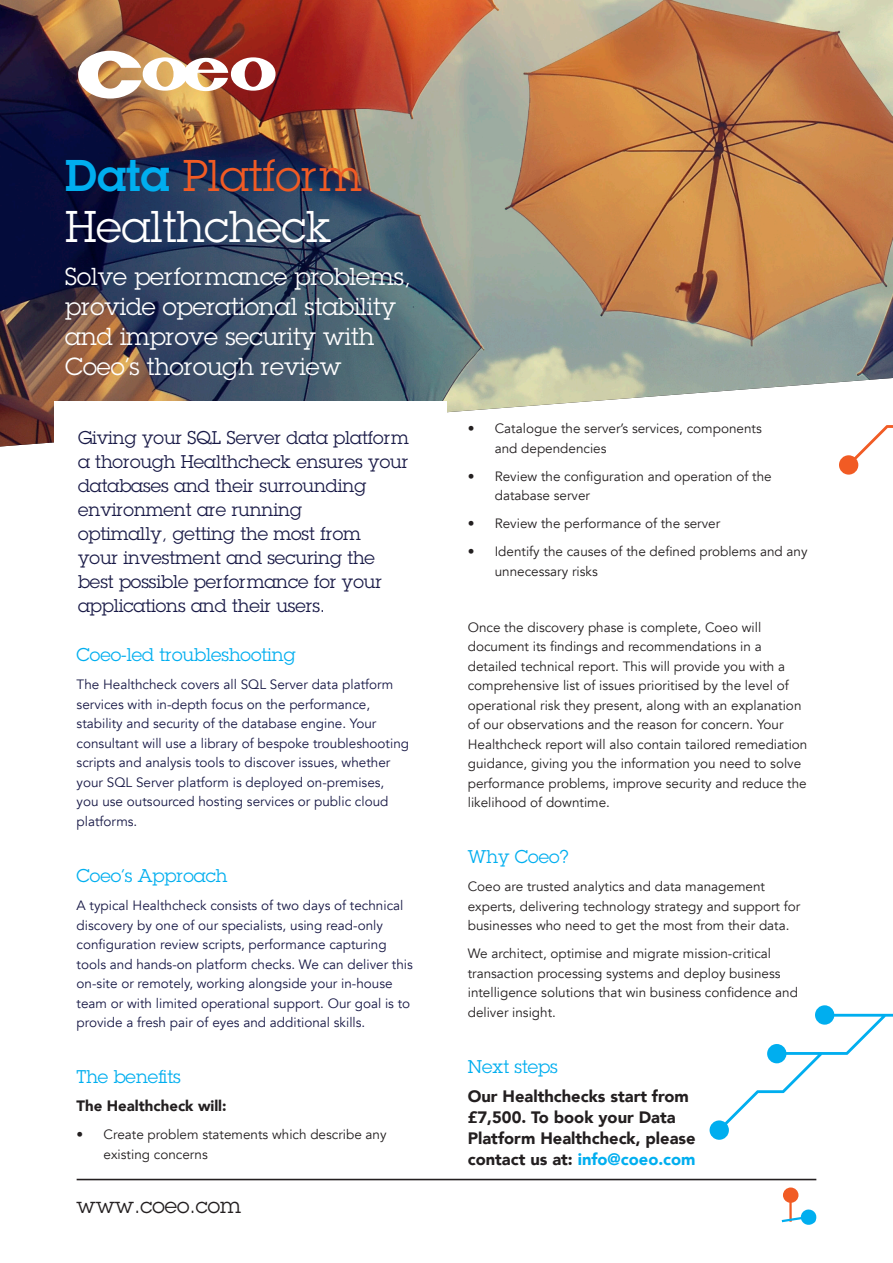
<style>
.page{position:relative;width:893px;height:1263px;background:#fff}
.page>*{position:absolute;margin:0;border:0;box-sizing:border-box;transform-origin:0 0}
.t1{font:43.5px/51px "Lubalin Graph Std";color:#fff}
.t2{font:24px/30px "Lubalin Graph Std";color:#fff}
.t3{font:21.3px "Lubalin Graph Std";color:#231f20}
.t4{font:18px/24px "Lubalin Graph Std";color:#181946}
.t5{font:18px "Lubalin Graph Std";color:#00aeef}
.t6{font:900 16.5px/21px "Avenir";color:#231f20}
.t7{font:900 15px "Avenir";color:#231f20}
.t8{font:13.5px/19.5px "Avenir";color:#231f20}
.t9{font:13.5px/19.5px "Avenir";color:#181946}
.s1{font-weight:600;color:#00aeef}
.s2{color:#f15b24}
.s3{color:#00aeef}
</style>
<div class="page">
<img style="left:0;top:0;width:893px;height:446px">
<div style="left:54px;top:402px;width:392px;height:215px;background:#fff"></div>
<img style="left:78px;top:51px;width:198px;height:48px">
<hr style="left:77px;top:1179px;width:739px;height:1px;background:#231f20">
<svg style="left:782px;top:1187px;width:35px;height:38px"></svg>
<svg style="left:710px;top:1005px;width:183px;height:135px"></svg>
<svg style="left:839px;top:310px;width:54px;height:165px"></svg>
<p class="t1" style="left:65px;top:149px;width:298px"><span class="s1">Data</span> <span class="s2">Platform<br></span>Healthcheck</p>
<p class="t2" style="left:65px;top:261px;width:347px">Solve performance problems, provide operational stability and improve security with<br>Coeo’s thorough review</p>
<p class="t4" style="left:78px;top:426px;width:332px">Giving your SQL Server data platform</p>
<p class="t4" style="left:78px;top:450px;width:332px">a thorough Healthcheck ensures your</p>
<p class="t4" style="left:78px;top:474px;width:290px">databases and their surrounding</p>
<p class="t4" style="left:78px;top:498px;width:305px">environment are running optimally, getting the most from your investment and securing the best possible performance for your applications and their users.</p>
<p class="t5" style="left:77px;top:644px;width:221px">Coeo-led troubleshooting</p>
<p class="t9" style="left:77px;top:675px;width:334px">The Healthcheck covers all SQL Server data platform services with in-depth focus on the performance, stability and security of the database engine. Your consultant will use a library of bespoke troubleshooting scripts and analysis tools to discover issues, whether your SQL Server platform is deployed on-premises, you use outsourced hosting services or public cloud platforms.</p>
<p class="t5" style="left:77px;top:864px;width:152px">Coeo’s Approach</p>
<p class="t9" style="left:77px;top:896px;width:338px">A typical Healthcheck consists of two days of technical discovery by one of our specialists, using read-only configuration review scripts, performance capturing tools and hands-on platform checks. We can deliver this on-site or remotely, working alongside your in-house team or with limited operational support. Our goal is to provide a fresh pair of eyes and additional skills.</p>
<p class="t5" style="left:77px;top:1065px;width:106px">The benefits</p>
<p class="t7" style="left:77px;top:1093px;width:152px">The Healthcheck will:</p>
<p class="t8" style="left:104px;top:1125px;width:284px;text-indent:-27px">• Create problem statements which describe any existing concerns</p>
<p class="t3" style="left:77px;top:1192px;width:166px">www.coeo.com</p>
<p class="t8" style="left:495px;top:419px;width:269px;text-indent:-27px">• Catalogue the server’s services, components and dependencies</p>
<p class="t8" style="left:495px;top:466px;width:279px;text-indent:-27px">• Review the configuration and operation of the database server</p>
<p class="t8" style="left:468px;top:514px;width:254px">• Review the performance of the server</p>
<p class="t8" style="left:495px;top:542px;width:314px;text-indent:-27px">• Identify the causes of the defined problems and any unnecessary risks</p>
<p class="t8" style="left:468px;top:617px;width:341px">Once the discovery phase is complete, Coeo will document its findings and recommendations in a detailed technical report. This will provide you with a comprehensive list of issues prioritised by the level of operational risk they present, along with an explanation of our observations and the reason for concern. Your Healthcheck report will also contain tailored remediation guidance, giving you the information you need to solve performance problems, improve security and reduce the likelihood of downtime.</p>
<p class="t5" style="left:468px;top:845px;width:103px">Why Coeo?</p>
<p class="t8" style="left:468px;top:877px;width:334px">Coeo are trusted analytics and data management experts, delivering technology strategy and support for businesses who need to get the most from their data.</p>
<p class="t8" style="left:468px;top:944px;width:332px">We architect, optimise and migrate mission-critical transaction processing systems and deploy business intelligence solutions that win business confidence and deliver insight.</p>
<p class="t5" style="left:468px;top:1055px;width:91px">Next steps</p>
<p class="t6" style="left:468px;top:1085px;width:229px">Our Healthchecks start from £7,500. To book your Data<br>Platform Healthcheck, please contact us at: <span class="s3">info@coeo.com</span></p>
</div>
